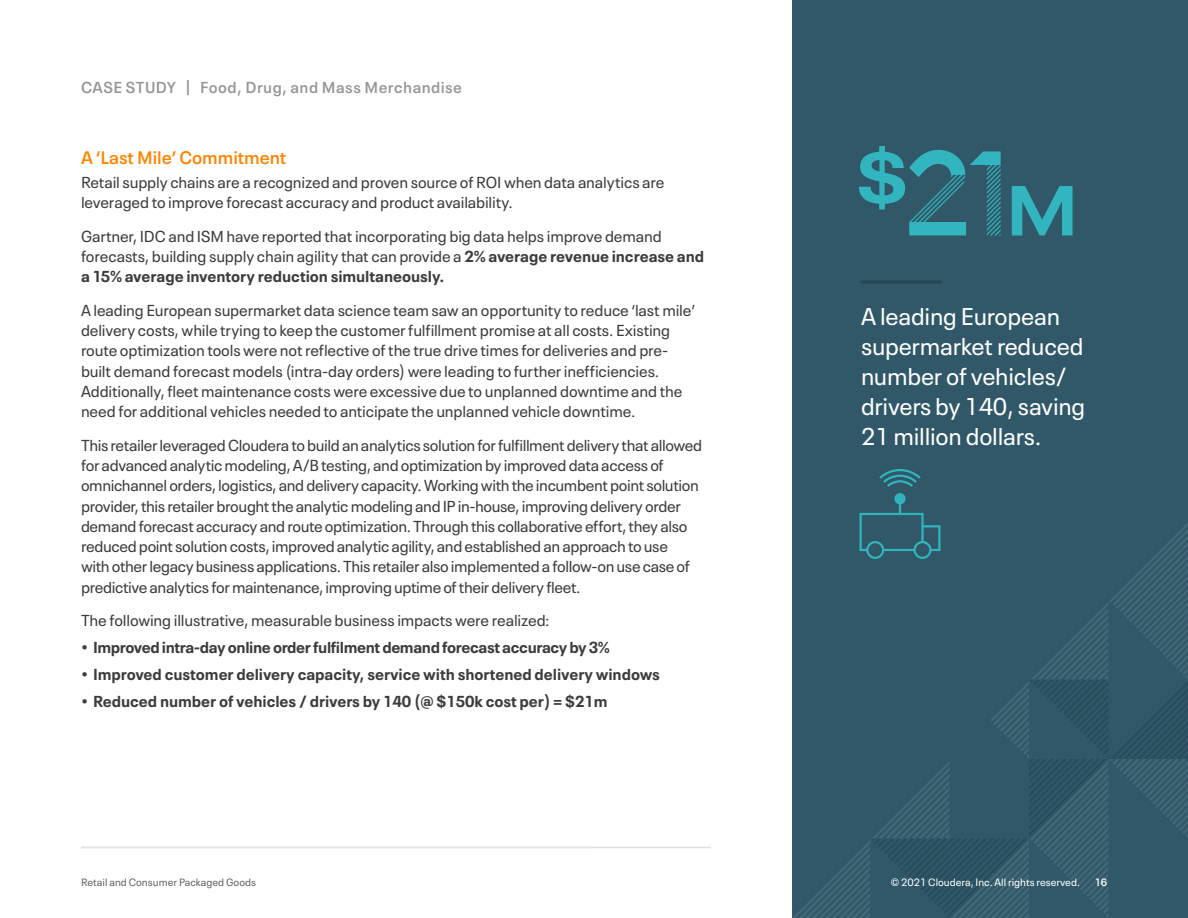
<style>
.page{position:relative;width:1188px;height:918px;background:#fff}
.page>*{position:absolute;margin:0;border:0;box-sizing:border-box;transform-origin:0 0}
.t1{font:700 expanded 70.05px "Neue Plak";color:#33b5bf}
.t2{font:24px/30px "Neue Plak Text";letter-spacing:-.01em;color:#fff}
.t3{font:600 18px "Neue Plak Text";letter-spacing:-.005em;color:#ff8400}
.t4{font:15.75px/20.2px "Neue Plak Text";letter-spacing:-.015em;color:#3c3c3c}
.t5{font:700 15.75px "Neue Plak Text";letter-spacing:-.005em;color:#3c3c3c}
.t6{font:700 15.75px "Neue Plak Text";letter-spacing:-.025em;color:#3c3c3c}
.t7{font:600 15.75px "Neue Plak Text";letter-spacing:.03em;color:#969696}
.t8{font:10.5px "Neue Plak Text";color:#fff}
.t9{font:10.5px "Neue Plak Text";color:#646464}
.t10{font:600 10.5px "Neue Plak Text";color:#fff}
.s1{font-weight:700}
.s2{font-family:"Cloudera Display O 100 Striped";font-weight:400;font-stretch:normal;font-size:120px}
</style>
<div class="page">
<div style="left:792px;top:0;width:396px;height:918px;background:#305868"></div>
<svg style="left:879px;top:469px;width:42px;height:18px"></svg>
<svg style="left:793px;top:493px;width:395px;height:425px"></svg>
<hr style="left:861px;top:280px;width:81px;height:3px;background:#000">
<hr style="left:81px;top:847px;width:630px;height:1px;background:#e1e1e1">
<p class="t7" style="left:81px;top:75px;width:383px">CASE STUDY | Food, Drug, and Mass Merchandise</p>
<p class="t3" style="left:81px;top:143px;width:207px">A ‘Last Mile’ Commitment</p>
<p class="t4" style="left:81px;top:170px;width:585px">Retail supply chains are a recognized and proven source of ROI when data analytics are leveraged to improve forecast accuracy and product availability.</p>
<p class="t4" style="left:81px;top:224px;width:625px">Gartner, IDC and ISM have reported that incorporating big data helps improve demand forecasts, building supply chain agility that can provide a <span class="s1">2% average revenue increase and a 15% average inventory reduction simultaneously.</span></p>
<p class="t4" style="left:81px;top:299px;width:616px">A leading European supermarket data science team saw an opportunity to reduce ‘last mile’ delivery costs, while trying to keep the customer fulfillment promise at all costs. Existing route optimization tools were not reflective of the true drive times for deliveries and pre&shy;built demand forecast models (intra-day orders) were leading to further inefficiencies.<br>Additionally, fleet maintenance costs were excessive due to unplanned downtime and the need for additional vehicles needed to anticipate the unplanned vehicle downtime.</p>
<p class="t4" style="left:81px;top:434px;width:623px">This retailer leveraged Cloudera to build an analytics solution for fulfillment delivery that allowed for advanced analytic modeling, A/B testing, and optimization by improved data access of omnichannel orders, logistics, and delivery capacity. Working with the incumbent point solution provider, this retailer brought the analytic modeling and IP in-house, improving delivery order demand forecast accuracy and route optimization. Through this collaborative effort, they also reduced point solution costs, improved analytic agility, and established an approach to use<br>with other legacy business applications. This retailer also implemented a follow-on use case of predictive analytics for maintenance, improving uptime of their delivery fleet.</p>
<p class="t4" style="left:81px;top:609px;width:470px">The following illustrative, measurable business impacts were realized:</p>
<p class="t6" style="left:81px;top:635px;width:531px">• Improved intra-day online order fulfilment demand forecast accuracy by 3%</p>
<p class="t5" style="left:81px;top:662px;width:580px">• Improved customer delivery capacity, service with shortened delivery windows</p>
<p class="t5" style="left:81px;top:689px;width:528px">• Reduced number of vehicles / drivers by 140 (@ $150k cost per) = $21m</p>
<h1 class="t1" style="left:856px;top:137px;width:222px">$<span class="s2">21</span>M</h1>
<h2 class="t2" style="left:861px;top:299px;width:226px">A leading European supermarket reduced number of vehicles/ drivers by 140, saving<br>21 million dollars.</h2>
<p class="t9" style="left:81px;top:874px;width:177px">Retail and Consumer Packaged Goods</p>
<p class="t8" style="left:891px;top:874px;width:191px">© 2021 Cloudera, Inc. All rights reserved.</p>
<p class="t10" style="left:1095px;top:874px;width:14px">16</p>
</div>
